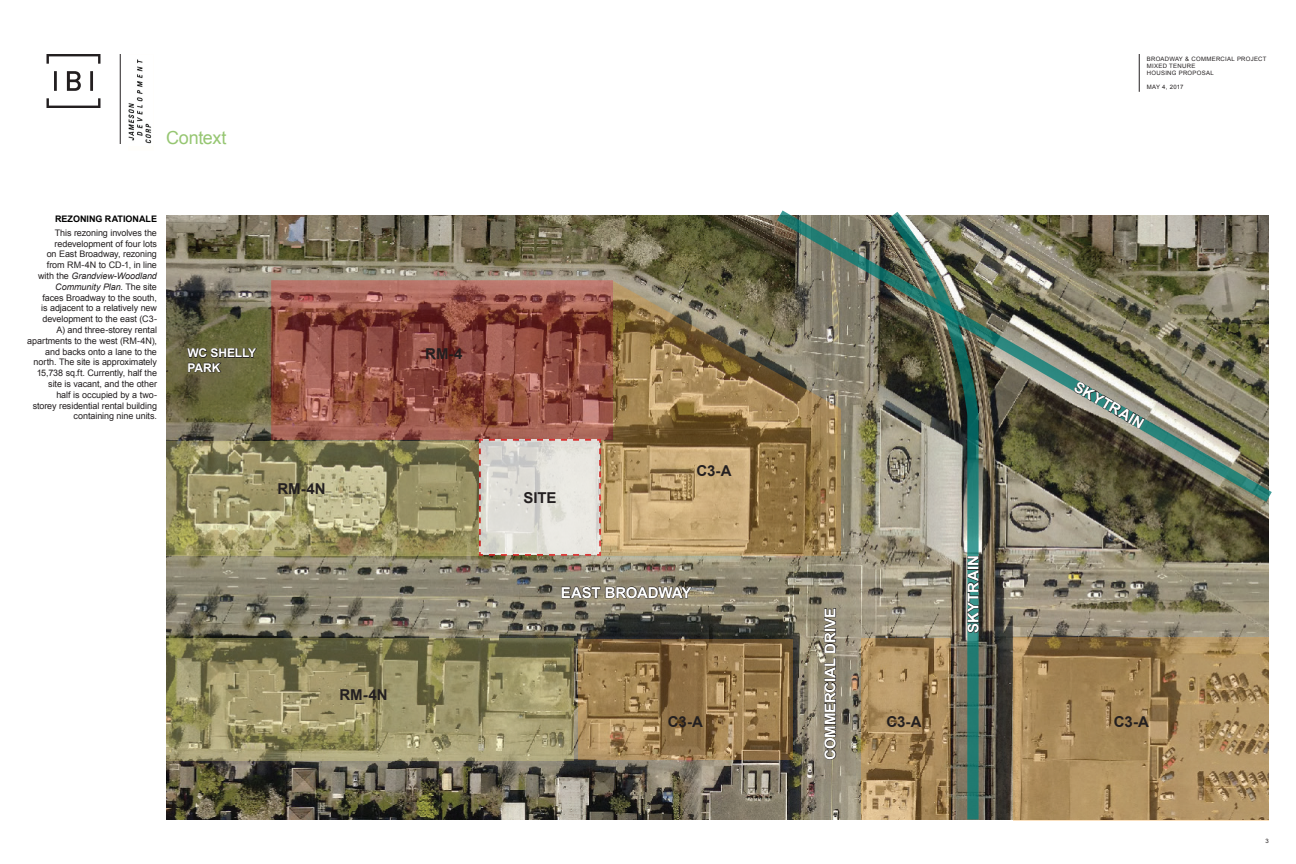
<style>
.page{position:relative;width:1296px;height:864px;background:#fff}
.page>*{position:absolute;margin:0;border:0;box-sizing:border-box;transform-origin:0 0}
.t1{font:18px "Arial";letter-spacing:-.015em;color:#96c672}
.t2{font:700 15px "Arial";letter-spacing:-.005em;color:#fff}
.t3{font:700 15px "Arial";letter-spacing:-.01em;color:#231f20}
.t4{font:700 12px/14.4px "Arial";letter-spacing:-.01em;color:#fff}
.t5{font:9px/10.8px "Arial";letter-spacing:-.01em;color:#231f20;text-align:right}
.t6{font:700 9px "Arial";color:#000}
.t7{font:6px/7.2px "Arial";letter-spacing:.045em;color:#231f20}
.s1{font-style:italic}
</style>
<div class="page">
<hr style="left:1139px;top:54px;width:1px;height:38px;background:#231f20">
<svg style="left:46px;top:54px;width:54px;height:54px"></svg>
<hr style="left:120px;top:54px;width:1px;height:90px;background:#231f20">
<img style="left:129px;top:59px;width:23px;height:85px">
<img style="left:166px;top:215px;width:1103px;height:605px">
<svg style="left:888px;top:502px;width:91px;height:318px;background:#838b7a"></svg>
<img style="left:776px;top:210px;width:496px;height:292px">
<svg style="left:166px;top:638px;width:408px;height:123px;background:#948d63"></svg>
<svg style="left:166px;top:441px;width:312px;height:115px;background:#9a9367"></svg>
<svg style="left:578px;top:640px;width:215px;height:120px;background:#987a4e"></svg>
<svg style="left:861px;top:638px;width:90px;height:182px;background:#a98b5d"></svg>
<svg style="left:1014px;top:637px;width:255px;height:184px;background:#a7895b"></svg>
<svg style="left:271px;top:280px;width:342px;height:160px;background:#955246"></svg>
<svg style="left:601px;top:281px;width:240px;height:275px;background:#9a8057"></svg>
<svg style="left:478px;top:438px;width:124px;height:118px;background:#ddd6d0"></svg>
<svg style="left:819px;top:608px;width:18px;height:152px;background:#736d5e"></svg>
<svg style="left:967px;top:556px;width:13px;height:78px"></svg>
<svg style="left:1074px;top:381px;width:72px;height:49px;background:#727c72"></svg>
<svg style="left:561px;top:586px;width:132px;height:13px;background:#686153"></svg>
<svg style="left:186px;top:347px;width:72px;height:26px;background:#575537"></svg>
<h1 class="t1" style="left:166px;top:126px;width:62px">Context</h1>
<p class="t6" style="left:55px;top:213px;width:103px">REZONING RATIONALE</p>
<p class="t5" style="left:27px;top:227px;width:131px">This rezoning involves the redevelopment of four lots<br>on East Broadway, rezoning from RM-4N to CD-1, in line<br>with the <span class="s1">Grandview-Woodland<br>Community Plan</span>. The site<br>faces Broadway to the south,<br>is adjacent to a relatively new development to the east (C3-<br>A) and three-storey rental apartments to the west (RM-4N), and backs onto a lane to the north. The site is approximately<br>15,738 sq.ft. Currently, half the site is vacant, and the other<br>half is occupied by a two-<br>storey residential rental building containing nine units.</p>
<h3 class="t4" style="left:187px;top:346px;width:70px">WC SHELLY<br>PARK</h3>
<h2 class="t3" style="left:277px;top:479px;width:50px">RM-4N</h2>
<h2 class="t3" style="left:425px;top:344px;width:39px">RM-4</h2>
<h2 class="t3" style="left:340px;top:685px;width:50px">RM-4N</h2>
<p class="t7" style="left:1147px;top:55px;width:121px">BROADWAY &amp; COMMERCIAL PROJECT<br>MIXED TENURE<br>HOUSING PROPOSAL</p>
<p class="t7" style="left:1147px;top:84px;width:38px">MAY 4, 2017</p>
<h2 class="t3" style="left:524px;top:488px;width:34px">SITE</h2>
<h2 class="t3" style="left:696px;top:461px;width:37px">C3-A</h2>
<h2 class="t2" style="left:1080px;top:377px;width:79px;rotate:30deg">SKYTRAIN</h2>
<h2 class="t2" style="left:963px;top:633px;width:79px;rotate:-90deg">SKYTRAIN</h2>
<h2 class="t2" style="left:561px;top:583px;width:132px">EAST BROADWAY</h2>
<h2 class="t2" style="left:820px;top:760px;width:154px;rotate:-90deg">COMMERCIAL DRIVE</h2>
<h2 class="t3" style="left:668px;top:712px;width:37px">C3-A</h2>
<h2 class="t3" style="left:886px;top:712px;width:37px">C3-A</h2>
<h2 class="t3" style="left:1114px;top:712px;width:37px">C3-A</h2>
<p class="t7" style="left:1266px;top:837px;width:5px">3</p>
</div>
